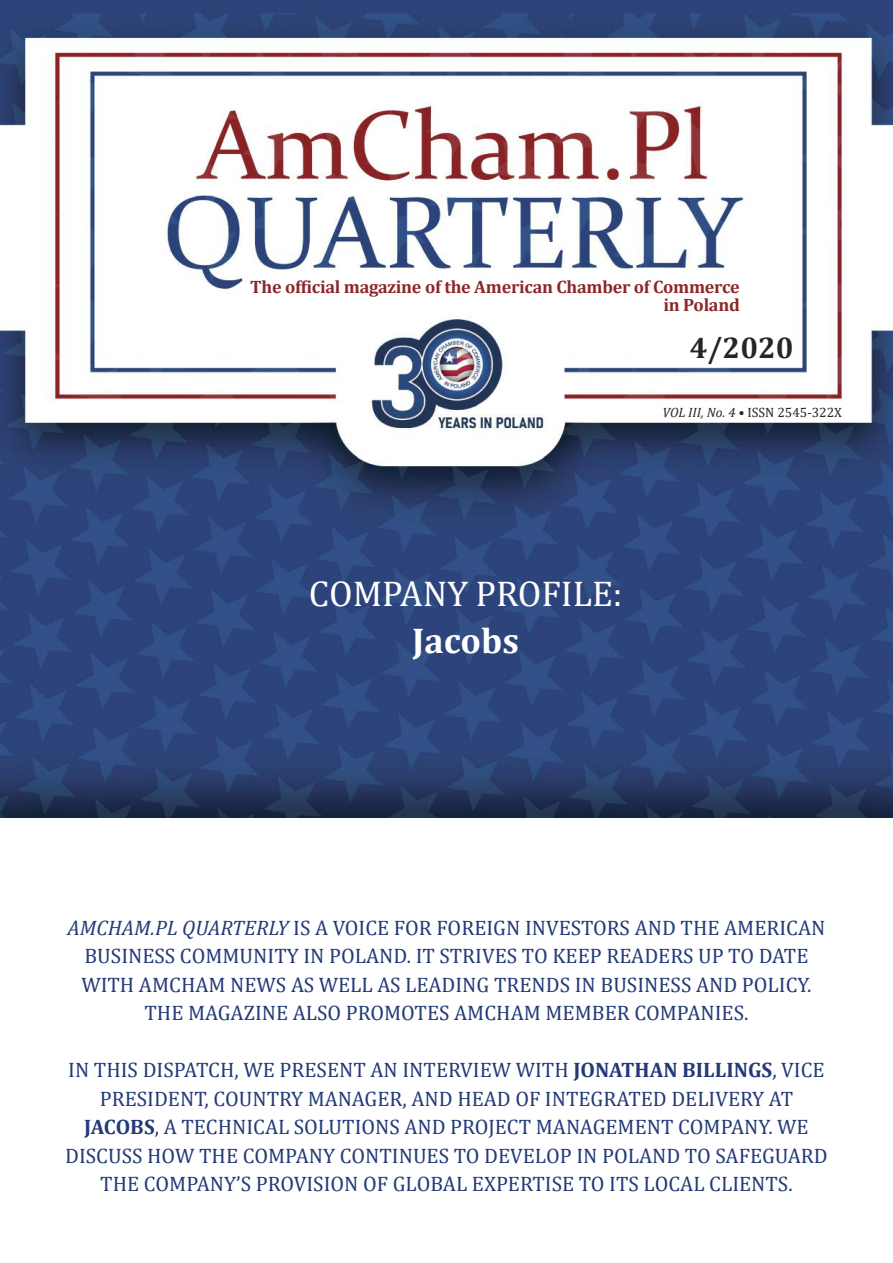
<style>
.page{position:relative;width:893px;height:1263px;background:#fff}
.page>*{position:absolute;margin:0;border:0;box-sizing:border-box;transform-origin:0 0}
.t1{font:36px "Cambria";color:#fff}
.t2{font:700 36px "Cambria";color:#fff}
.t3{font:700 30px "Cambria";color:#272627}
.t4{font:21px/28.5px "Cambria";color:#233a77;text-align:center}
.t5{font:700 18px/18px "Cambria";letter-spacing:-.015em;color:#8c2729;text-align:right}
.t6{font:13.5px "Cambria";color:#272627}
.s1{font-style:italic}
.s2{font-weight:700}
</style>
<div class="page">
<img style="left:0;top:0;width:893px;height:817px">
<p class="t5" style="left:250px;top:277px;width:491px">The official magazine of the American Chamber of Commerce in Poland</p>
<h2 class="t3" style="left:690px;top:329px;width:105px">4/2020</h2>
<p class="t6" style="left:662px;top:405px;width:181px"><span class="s1">VOL III, No. 4 •</span> ISSN 2545-322X</p>
<h1 class="t1" style="left:309px;top:572px;width:315px">COMPANY PROFILE:</h1>
<h1 class="t2" style="left:412px;top:619px;width:109px">Jacobs</h1>
<p class="t4" style="left:67px;top:913px;width:759px"><span class="s1">AMCHAM.PL QUARTERLY</span> IS A VOICE FOR FOREIGN INVESTORS AND THE AMERICAN BUSINESS COMMUNITY IN POLAND. IT STRIVES TO KEEP READERS UP TO DATE WITH AMCHAM NEWS AS WELL AS LEADING TRENDS IN BUSINESS AND POLICY.<br>THE MAGAZINE ALSO PROMOTES AMCHAM MEMBER COMPANIES.</p>
<p class="t4" style="left:65px;top:1055px;width:764px">IN THIS DISPATCH, WE PRESENT AN INTERVIEW WITH <span class="s2">JONATHAN BILLINGS</span>, VICE PRESIDENT, COUNTRY MANAGER, AND HEAD OF INTEGRATED DELIVERY AT <span class="s2">JACOBS</span>, A TECHNICAL SOLUTIONS AND PROJECT MANAGEMENT COMPANY. WE DISCUSS HOW THE COMPANY CONTINUES TO DEVELOP IN POLAND TO SAFEGUARD THE COMPANY’S PROVISION OF GLOBAL EXPERTISE TO ITS LOCAL CLIENTS.</p>
</div>
